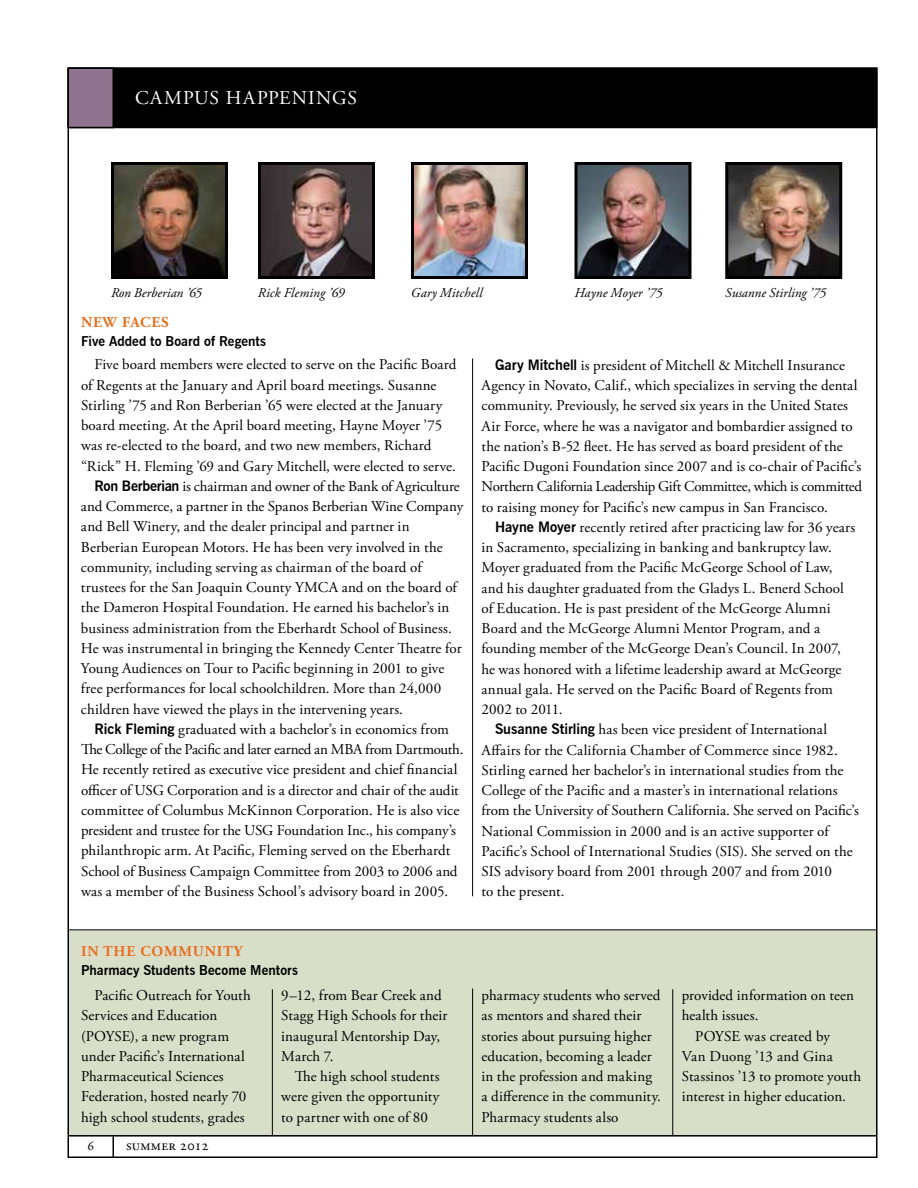
<style>
.page{position:relative;width:918px;height:1188px;background:#fff}
.page>*{position:absolute;margin:0;border:0;box-sizing:border-box;transform-origin:0 0}
.t1{font:19.5px "Adobe Garamond Pro";color:#fff}
.t2{font:15px/20.2px "Adobe Garamond Pro";letter-spacing:.005em;color:#000}
.t3{font:15px "Adobe Garamond Pro";letter-spacing:-.02em;color:#000}
.t4{font:700 15px "Adobe Garamond Pro";letter-spacing:.055em;color:#e76f1f}
.t5{font:italic 13.5px "Adobe Garamond Pro";letter-spacing:.005em;color:#000}
.t6{font:700 13.5px "News Gothic BT";color:#000}
.t7{font:13.5px "Adobe Garamond Pro";color:#000}
.s1{font-family:"News Gothic BT";font-weight:700;font-size:14.25px}
</style>
<div class="page">
<hr style="left:112px;top:1136px;width:2px;height:21px;background:#000">
<div style="left:68px;top:930px;width:809px;height:206px;background:#d9dec9"></div>
<hr style="left:68px;top:929px;width:809px;height:1px;background:#000">
<img style="left:729px;top:166px;width:109px;height:109px">
<div style="left:725px;top:162px;width:117px;height:117px;border:3px solid #000"></div>
<img style="left:115px;top:166px;width:109px;height:109px">
<div style="left:111px;top:162px;width:117px;height:117px;border:3px solid #000"></div>
<img style="left:262px;top:166px;width:109px;height:109px">
<div style="left:258px;top:162px;width:117px;height:117px;border:3px solid #000"></div>
<img style="left:578px;top:166px;width:110px;height:109px">
<div style="left:574px;top:162px;width:118px;height:117px;border:3px solid #000"></div>
<img style="left:415px;top:166px;width:109px;height:109px">
<div style="left:411px;top:162px;width:117px;height:117px;border:3px solid #000"></div>
<hr style="left:472px;top:358px;width:1px;height:538px;background:#000">
<hr style="left:672px;top:989px;width:1px;height:147px;background:#000">
<hr style="left:272px;top:989px;width:1px;height:147px;background:#000">
<hr style="left:472px;top:988px;width:1px;height:148px;background:#000">
<hr style="left:68px;top:1135px;width:809px;height:2px;background:#000">
<div style="left:68px;top:68px;width:810px;height:60px;background:#000"></div>
<div style="left:68px;top:68px;width:46px;height:60px;background:#8f738f;border:2px solid #000"></div>
<h1 class="t1" style="left:135px;top:86px;width:30px">Campus</h1>
<h1 class="t1" style="left:226px;top:86px;width:32px">Happenings</h1>
<p class="t5" style="left:111px;top:285px;width:92px">Ron Berberian ’65</p>
<p class="t5" style="left:725px;top:285px;width:102px">Susanne Stirling ’75</p>
<p class="t4" style="left:81px;top:313px;width:89px">NEW FACES</p>
<p class="t6" style="left:81px;top:333px;width:187px">Five Added to Board of Regents</p>
<p class="t2" style="left:94px;top:355px;width:363px">Five board members were elected to serve on the Pacific Board</p>
<p class="t2" style="left:81px;top:375px;width:357px">of Regents at the January and April board meetings. Susanne</p>
<p class="t2" style="left:81px;top:396px;width:363px">Stirling ’75 and Ron Berberian ’65 were elected at the January</p>
<p class="t2" style="left:81px;top:416px;width:363px">board meeting. At the April board meeting, Hayne Moyer ’75</p>
<p class="t2" style="left:81px;top:436px;width:352px">was re-elected to the board, and two new members, Richard</p>
<p class="t2" style="left:81px;top:456px;width:376px">“Rick” H. Fleming ’69 and Gary Mitchell, were elected to serve.</p>
<p class="t2" style="left:94px;top:477px;width:367px"><span class="s1">Ron Berberian</span> is chairman and owner of the Bank of Agriculture</p>
<p class="t2" style="left:81px;top:497px;width:384px">and Commerce, a partner in the Spanos Berberian Wine Company</p>
<p class="t2" style="left:81px;top:517px;width:330px">and Bell Winery, and the dealer principal and partner in</p>
<p class="t2" style="left:81px;top:537px;width:363px">Berberian European Motors. He has been very involved in the</p>
<p class="t2" style="left:81px;top:558px;width:342px">community, including serving as chairman of the board of</p>
<p class="t2" style="left:81px;top:578px;width:377px">trustees for the San Joaquin County YMCA and on the board of</p>
<p class="t2" style="left:81px;top:598px;width:370px">the Dameron Hospital Foundation. He earned his bachelor’s in</p>
<p class="t2" style="left:81px;top:618px;width:372px">business administration from the Eberhardt School of Business.</p>
<p class="t2" style="left:81px;top:639px;width:382px">He was instrumental in bringing the Kennedy Center Theatre for</p>
<p class="t2" style="left:81px;top:659px;width:365px">Young Audiences on Tour to Pacific beginning in 2001 to give</p>
<p class="t2" style="left:81px;top:679px;width:362px">free performances for local schoolchildren. More than 24,000</p>
<p class="t2" style="left:81px;top:699px;width:324px">children have viewed the plays in the intervening years.</p>
<p class="t2" style="left:94px;top:720px;width:356px"><span class="s1">Rick Fleming</span> graduated with a bachelor’s in economics from</p>
<p class="t3" style="left:81px;top:740px;width:384px">The College of the Pacific and later earned an MBA from Dartmouth.</p>
<p class="t2" style="left:81px;top:760px;width:378px">He recently retired as executive vice president and chief financial</p>
<p class="t2" style="left:81px;top:780px;width:379px">officer of USG Corporation and is a director and chair of the audit</p>
<p class="t2" style="left:81px;top:801px;width:380px">committee of Columbus McKinnon Corporation. He is also vice</p>
<p class="t2" style="left:81px;top:821px;width:377px">president and trustee for the USG Foundation Inc., his company’s</p>
<p class="t2" style="left:81px;top:841px;width:371px">philanthropic arm. At Pacific, Fleming served on the Eberhardt</p>
<p class="t2" style="left:81px;top:861px;width:378px">School of Business Campaign Committee from 2003 to 2006 and</p>
<p class="t2" style="left:81px;top:882px;width:369px">was a member of the Business School’s advisory board in 2005.</p>
<p class="t5" style="left:258px;top:285px;width:88px">Rick Fleming ’69</p>
<p class="t5" style="left:411px;top:285px;width:73px">Gary Mitchell</p>
<p class="t5" style="left:574px;top:285px;width:90px">Hayne Moyer ’75</p>
<p class="t2" style="left:482px;top:356px;width:382px;text-indent:13px"><span class="s1">Gary Mitchell</span> is president of Mitchell &amp; Mitchell Insurance Agency in Novato, Calif., which specializes in serving the dental community. Previously, he served six years in the United States Air Force, where he was a navigator and bombardier assigned to the nation’s B-52 fleet. He has served as board president of the Pacific Dugoni Foundation since 2007 and is co-chair of Pacific’s Northern California Leadership Gift Committee, which is committed to raising money for Pacific’s new campus in San Francisco.</p>
<p class="t2" style="left:495px;top:518px;width:362px"><span class="s1">Hayne Moyer</span> recently retired after practicing law for 36 years</p>
<p class="t2" style="left:482px;top:538px;width:352px">in Sacramento, specializing in banking and bankruptcy law.</p>
<p class="t2" style="left:482px;top:558px;width:353px">Moyer graduated from the Pacific McGeorge School of Law,</p>
<p class="t2" style="left:482px;top:578px;width:364px">and his daughter graduated from the Gladys L. Benerd School</p>
<p class="t2" style="left:482px;top:599px;width:351px">of Education. He is past president of the McGeorge Alumni</p>
<p class="t2" style="left:482px;top:619px;width:340px">Board and the McGeorge Alumni Mentor Program, and a</p>
<p class="t2" style="left:482px;top:639px;width:361px">founding member of the McGeorge Dean’s Council. In 2007,</p>
<p class="t2" style="left:482px;top:659px;width:362px">he was honored with a lifetime leadership award at McGeorge</p>
<p class="t2" style="left:482px;top:680px;width:353px">annual gala. He served on the Pacific Board of Regents from</p>
<p class="t2" style="left:482px;top:700px;width:82px">2002 to 2011.</p>
<p class="t2" style="left:495px;top:720px;width:334px"><span class="s1">Susanne Stirling</span> has been vice president of International</p>
<p class="t2" style="left:481px;top:740px;width:358px">Affairs for the California Chamber of Commerce since 1982.</p>
<p class="t2" style="left:481px;top:761px;width:363px">Stirling earned her bachelor’s in international studies from the</p>
<p class="t2" style="left:481px;top:781px;width:358px">College of the Pacific and a master’s in international relations</p>
<p class="t2" style="left:481px;top:801px;width:379px">from the University of Southern California. She served on Pacific’s</p>
<p class="t2" style="left:481px;top:821px;width:349px">National Commission in 2000 and is an active supporter of</p>
<p class="t2" style="left:481px;top:842px;width:373px">Pacific’s School of International Studies (SIS). She served on the</p>
<p class="t2" style="left:481px;top:862px;width:352px">SIS advisory board from 2001 through 2007 and from 2010</p>
<p class="t2" style="left:481px;top:882px;width:85px">to the present.</p>
<p class="t4" style="left:81px;top:942px;width:163px">IN THE COMMUNITY</p>
<p class="t6" style="left:81px;top:962px;width:218px">Pharmacy Students Become Mentors</p>
<p class="t2" style="left:81px;top:986px;width:171px;text-indent:13px">Pacific Outreach for Youth<br>Services and Education (POYSE), a new program under Pacific’s International<br>Pharmaceutical Sciences<br>Federation, hosted nearly 70 high school students, grades</p>
<p class="t7" style="left:87px;top:1137px;width:8px">6</p>
<p class="t2" style="left:126px;top:1135px;width:84px">summer 2012</p>
<p class="t2" style="left:281px;top:986px;width:168px">9–12, from Bear Creek and<br>Stagg High Schools for their inaugural Mentorship Day,<br>March 7.</p>
<p class="t2" style="left:281px;top:1067px;width:160px;text-align:justify;text-indent:14px">The high school students were given the opportunity to partner with one of 80</p>
<p class="t2" style="left:482px;top:986px;width:181px">pharmacy students who served as mentors and shared their stories about pursuing higher education, becoming a leader in the profession and making a difference in the community.<br>Pharmacy students also</p>
<p class="t2" style="left:682px;top:986px;width:174px">provided information on teen</p>
<p class="t2" style="left:682px;top:1006px;width:78px">health issues.</p>
<p class="t2" style="left:695px;top:1026px;width:136px">POYSE was created by</p>
<p class="t2" style="left:682px;top:1047px;width:153px">Van Duong ’13 and Gina</p>
<p class="t2" style="left:682px;top:1067px;width:181px">Stassinos ’13 to promote youth</p>
<p class="t2" style="left:682px;top:1087px;width:166px">interest in higher education.</p>
</div>
